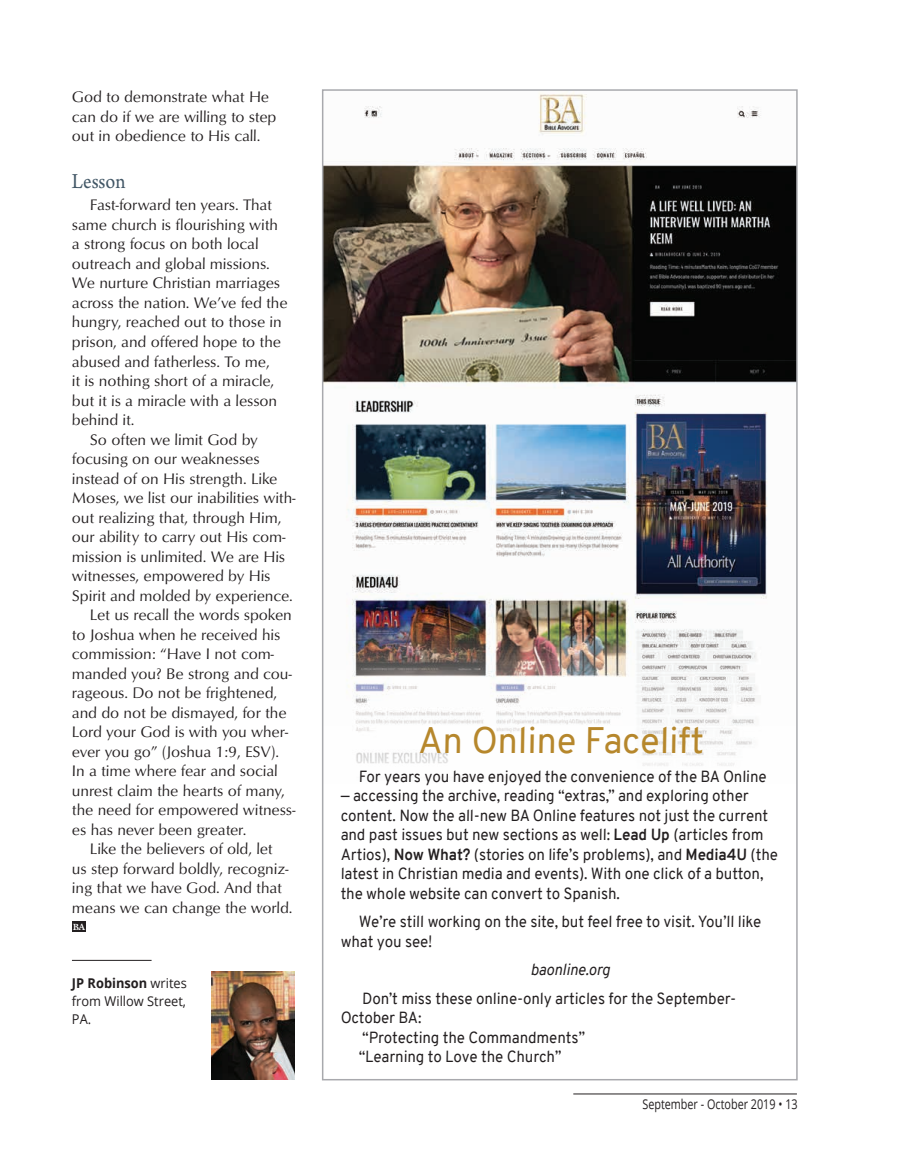
<style>
.page{position:relative;width:905px;height:1175px;background:#fff}
.page>*{position:absolute;margin:0;border:0;box-sizing:border-box;transform-origin:0 0}
.Article_-_Main_text{font:36px "Overpass";color:#b6872c}
.Article_-_Subhead{font:22.5px "Arno Pro";letter-spacing:-.005em;color:#425766;scale:.9 1}
.Article_-_Main_text-2{font:15.75px/19.5px "Optimum Roman DTC";color:#231f20}
.Article_-_Main_text-3{font:15.75px/19.5px "Overpass";color:#231f20;scale:.95 1}
.Article_-_Main_text-4{font:italic 15.75px "Overpass";color:#231f20;scale:.95 1}
.Article_-_Bio{font:13.5px/18px "Open Sans";color:#231f20;text-align:justify;scale:.95 1}
.Article_-_Bio-2{font:13.5px "Open Sans";color:#231f20;scale:.8 1}
.t1{font:700 9px "Galliard";color:#fff}
.s1{font-weight:700}
</style>
<div class="page">
<hr style="left:573px;top:1093px;width:223px;height:1px;background:#231f20">
<hr style="left:72px;top:960px;width:79px;height:1px;background:#231f20">
<div style="left:72px;top:921px;width:14px;height:11px;background:#231f20"></div>
<img style="left:325px;top:92px;width:469px;height:674px">
<img style="left:212px;top:971px;width:82px;height:108px">
<p class="Article_-_Main_text-2" style="left:72px;top:87px;width:206px">God to demonstrate what He can do if we are willing to step out in obedience to His call.</p>
<p class="Article_-_Subhead" style="left:72px;top:168px;width:61px">Lesson</p>
<p class="Article_-_Main_text-2" style="left:72px;top:195px;width:217px;text-indent:18px">Fast-forward ten years. That same church is flourishing with a strong focus on both local outreach and global missions.<br>We nurture Christian marriages across the nation. We’ve fed the hungry, reached out to those in prison, and offered hope to the abused and fatherless. To me,<br>it is nothing short of a miracle, but it is a miracle with a lesson behind it.</p>
<p class="Article_-_Main_text-2" style="left:72px;top:429px;width:225px;text-indent:18px">So often we limit God by focusing on our weaknesses instead of on His strength. Like<br>Moses, we list our inabilities with&shy;out realizing that, through Him, our ability to carry out His com&shy;mission is unlimited. We are His witnesses, empowered by His<br>Spirit and molded by experience.</p>
<p class="Article_-_Main_text-2" style="left:72px;top:605px;width:225px;text-indent:18px">Let us recall the words spoken to Joshua when he received his commission: “Have I not com&shy;manded you? Be strong and cou&shy;rageous. Do not be frightened, and do not be dismayed, for the<br>Lord your God is with you wher&shy;ever you go” (Joshua 1:9, ESV).<br>In a time where fear and social unrest claim the hearts of many, the need for empowered witness&shy;es has never been greater.</p>
<p class="Article_-_Main_text-2" style="left:72px;top:839px;width:222px;text-indent:18px">Like the believers of old, let<br>us step forward boldly, recogniz&shy;ing that we have God. And that means we can change the world.</p>
<p class="t1" style="left:73px;top:921px;width:14px">BA</p>
<p class="Article_-_Bio" style="left:72px;top:973px;width:122px"><span class="s1">JP Robinson</span> writes from Willow Street, PA.</p>
<p class="Article_-_Main_text" style="left:418px;top:715px;width:288px">An Online Facelift</p>
<p class="Article_-_Main_text-3" style="left:358px;top:766px;width:431px">For years you have enjoyed the convenience of the BA Online</p>
<p class="Article_-_Main_text-3" style="left:340px;top:786px;width:462px">— accessing the archive, reading “extras,” and exploring other content. Now the all-new BA Online features not just the current and past issues but new sections as well: <span class="s1">Lead Up</span> (articles from Artios), <span class="s1">Now What?</span> (stories on life’s problems), and <span class="s1">Media4U</span> (the latest in Christian media and events). With one click of a button, the whole website can convert to Spanish.</p>
<p class="Article_-_Main_text-3" style="left:340px;top:912px;width:444px;text-indent:18px">We’re still working on the site, but feel free to visit. You’ll like what you see!</p>
<p class="Article_-_Main_text-4" style="left:530px;top:958px;width:85px">baonline.org</p>
<p class="Article_-_Main_text-3" style="left:340px;top:988px;width:418px;text-indent:22px">Don’t miss these online-only articles for the September-<br>October BA:</p>
<p class="Article_-_Main_text-3" style="left:362px;top:1027px;width:236px">“Protecting the Commandments”</p>
<p class="Article_-_Main_text-3" style="left:358px;top:1047px;width:215px">“Learning to Love the Church”</p>
<p class="Article_-_Bio-2" style="left:642px;top:1094px;width:196px">September - October 2019 • 13</p>
</div>
